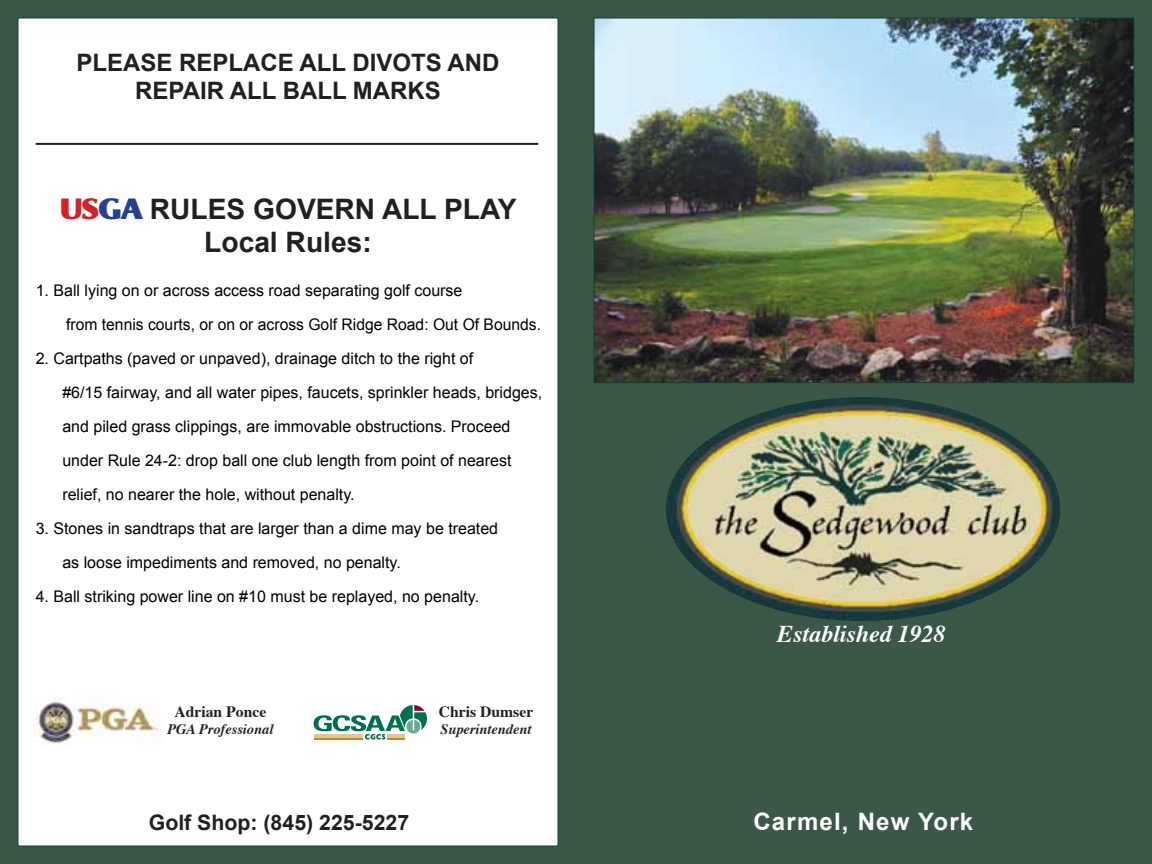
<style>
.page{position:relative;width:1152px;height:864px;background:#3a5845}
.page>*{position:absolute;margin:0;border:0;box-sizing:border-box;transform-origin:0 0}
.t1{font:700 28.2px/33.2px "Arial";color:#231f20;text-align:center}
.t2{font:700 24px/28px "Arial";color:#231f20;text-align:center}
.t3{font:italic 700 24px "Times";color:#fff}
.t4{font:700 24px "Arial";letter-spacing:.05em;color:#fff}
.t5{font:700 21.4px "Arial";color:#231f20}
.t6{font:16px/34px "Arial";color:#000}
.t7{font:700 15.6px "Times";color:#231f20}
.t8{font:italic 700 14.4px "Times";color:#231f20}
.s1{font-family:"Omni";font-weight:900;color:#d2232a}
.s2{font-family:"Omni";font-weight:900;color:#25408f}
</style>
<div class="page">
<div style="left:18px;top:18px;width:540px;height:828px;background:#fff"></div>
<hr style="left:36px;top:143px;width:502px;height:2px;background:#231f20">
<svg style="left:314px;top:705px;width:113px;height:35px"></svg>
<svg style="left:407px;top:720px;width:13px;height:14px"></svg>
<img style="left:34px;top:697px;width:126px;height:47px">
<img style="left:666px;top:397px;width:394px;height:224px">
<img style="left:596px;top:20px;width:536px;height:361px">
<h2 class="t2" style="left:76px;top:49px;width:425px">PLEASE REPLACE ALL DIVOTS AND<br>REPAIR ALL BALL MARKS</h2>
<h1 class="t1" style="left:60px;top:193px;width:458px"><span class="s1">US</span><span class="s2">GA</span> RULES GOVERN ALL PLAY<br>Local Rules:</h1>
<p class="t6" style="left:66px;top:274px;width:476px;text-indent:-31px">1. Ball lying on or across access road separating golf course<br>from tennis courts, or on or across Golf Ridge Road: Out Of Bounds.</p>
<p class="t6" style="left:62px;top:342px;width:481px;text-indent:-27px">2. Cartpaths (paved or unpaved), drainage ditch to the right of<br>#6/15 fairway, and all water pipes, faucets, sprinkler heads, bridges, and piled grass clippings, are immovable obstructions. Proceed under Rule 24-2: drop ball one club length from point of nearest relief, no nearer the hole, without penalty.</p>
<p class="t6" style="left:62px;top:512px;width:437px;text-indent:-27px">3. Stones in sandtraps that are larger than a dime may be treated as loose impediments and removed, no penalty.</p>
<p class="t6" style="left:36px;top:580px;width:445px">4. Ball striking power line on #10 must be replayed, no penalty.</p>
<p class="t7" style="left:174px;top:706px;width:93px">Adrian Ponce</p>
<p class="t8" style="left:167px;top:724px;width:107px">PGA Professional</p>
<h3 class="t5" style="left:149px;top:810px;width:262px">Golf Shop: (845) 225-5227</h3>
<p class="t7" style="left:439px;top:706px;width:96px">Chris Dumser</p>
<p class="t8" style="left:440px;top:724px;width:93px">Superintendent</p>
<h2 class="t3" style="left:777px;top:624px;width:170px">Established 1928</h2>
<h2 class="t4" style="left:753px;top:809px;width:221px">Carmel, New York</h2>
</div>
